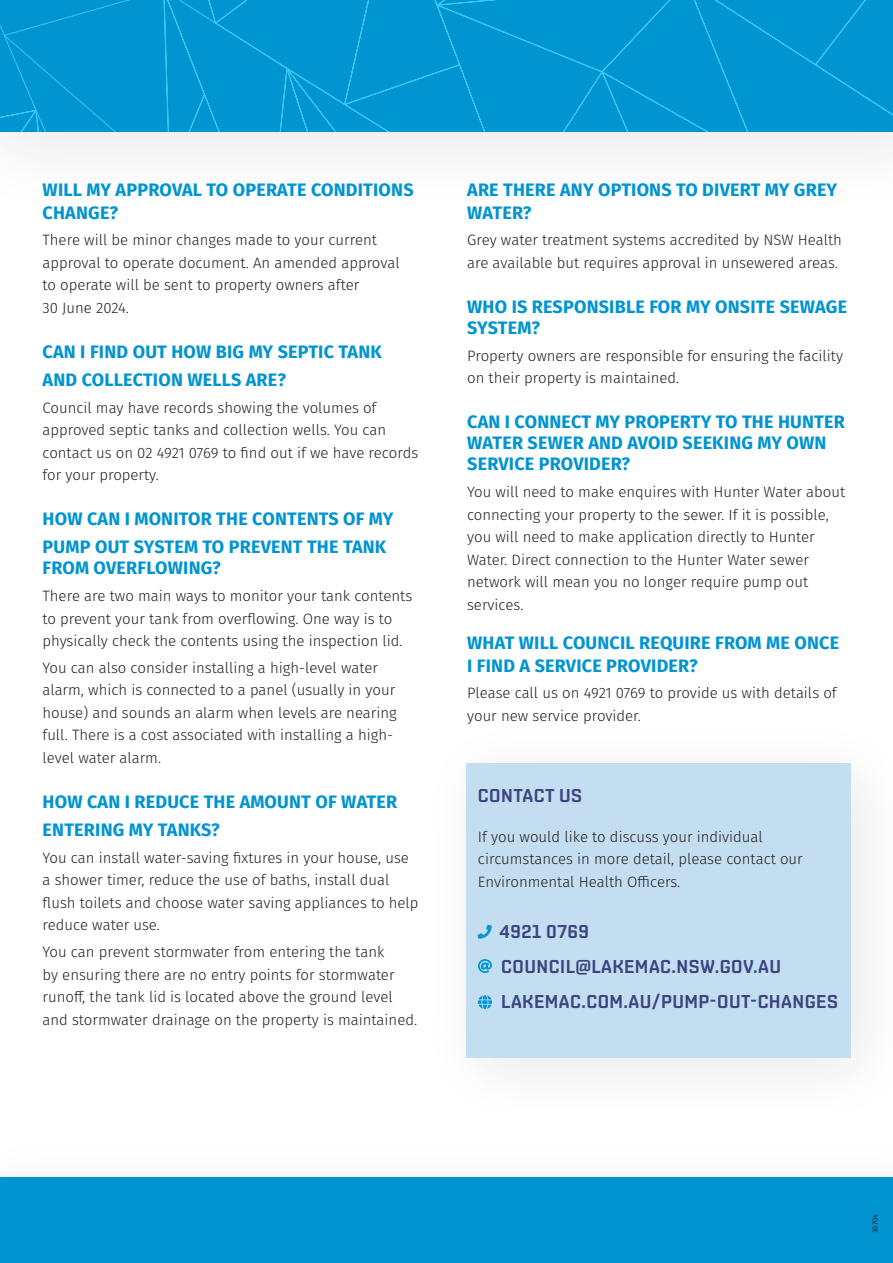
<style>
.page{position:relative;width:893px;height:1263px;background:#fff}
.page>*{position:absolute;margin:0;border:0;box-sizing:border-box;transform-origin:0 0}
.CITY_BRAND_PLAIN_PARA{font:600 18.6px "Shentox";letter-spacing:.025em;color:#3d457f}
.CITY_BRAND_PLAIN_PARA-2{font:700 18px/22.5px "Fira Sans";letter-spacing:.01em;color:#0094d1}
.CITY_BRAND_PLAIN_PARA-3{font:300 15px/22.5px "Fira Sans";color:#231f20}
.t1{font:7.5px "Fira Sans";letter-spacing:-.005em;color:#231f20}
.s1{color:#0094d1}
</style>
<div class="page">
<div style="left:0;top:1178px;width:893px;height:85px;background:#0094d1"></div>
<div style="left:0;top:0;width:893px;height:221px;background:#fbfbfb"></div>
<div style="left:0;top:0;width:893px;height:132px;background:#0094d1"></div>
<div style="left:466px;top:763px;width:384px;height:294px;background:#c3def1"></div>
<svg style="left:478px;top:959px;width:14px;height:14px"></svg>
<svg style="left:478px;top:995px;width:14px;height:14px"></svg>
<p class="CITY_BRAND_PLAIN_PARA-2" style="left:43px;top:177px;width:373px">WILL MY APPROVAL TO OPERATE CONDITIONS<br>CHANGE?</p>
<p class="CITY_BRAND_PLAIN_PARA-3" style="left:43px;top:229px;width:359px">There will be minor changes made to your current approval to operate document. An amended approval to operate will be sent to property owners after<br>30 June 2024.</p>
<p class="CITY_BRAND_PLAIN_PARA-2" style="left:43px;top:336px;width:341px;line-height:28px">CAN I FIND OUT HOW BIG MY SEPTIC TANK<br>AND COLLECTION WELLS ARE?</p>
<p class="CITY_BRAND_PLAIN_PARA-3" style="left:43px;top:396px;width:377px">Council may have records showing the volumes of approved septic tanks and collection wells. You can contact us on 02 4921 0769 to find out if we have records for your property.</p>
<p class="CITY_BRAND_PLAIN_PARA-2" style="left:43px;top:504px;width:352px;line-height:28px">HOW CAN I MONITOR THE CONTENTS OF MY<br>PUMP OUT SYSTEM TO PREVENT THE TANK</p>
<p class="CITY_BRAND_PLAIN_PARA-2" style="left:43px;top:556px;width:180px">FROM OVERFLOWING?</p>
<p class="CITY_BRAND_PLAIN_PARA-3" style="left:43px;top:585px;width:371px">There are two main ways to monitor your tank contents to prevent your tank from overflowing. One way is to physically check the contents using the inspection lid.</p>
<p class="CITY_BRAND_PLAIN_PARA-3" style="left:43px;top:656px;width:356px">You can also consider installing a high-level water alarm, which is connected to a panel (usually in your house) and sounds an alarm when levels are nearing full. There is a cost associated with installing a high&shy;level water alarm.</p>
<p class="CITY_BRAND_PLAIN_PARA-2" style="left:43px;top:786px;width:356px;line-height:28px">HOW CAN I REDUCE THE AMOUNT OF WATER<br>ENTERING MY TANKS?</p>
<p class="CITY_BRAND_PLAIN_PARA-3" style="left:43px;top:846px;width:377px">You can install water-saving fixtures in your house, use a shower timer, reduce the use of baths, install dual flush toilets and choose water saving appliances to help reduce water use.</p>
<p class="CITY_BRAND_PLAIN_PARA-3" style="left:43px;top:940px;width:376px">You can prevent stormwater from entering the tank<br>by ensuring there are no entry points for stormwater runoff, the tank lid is located above the ground level and stormwater drainage on the property is maintained.</p>
<p class="CITY_BRAND_PLAIN_PARA-2" style="left:467px;top:177px;width:372px">ARE THERE ANY OPTIONS TO DIVERT MY GREY<br>WATER?</p>
<p class="CITY_BRAND_PLAIN_PARA-3" style="left:467px;top:229px;width:376px">Grey water treatment systems accredited by NSW Health are available but requires approval in unsewered areas.</p>
<p class="CITY_BRAND_PLAIN_PARA-2" style="left:467px;top:295px;width:381px;line-height:21px">WHO IS RESPONSIBLE FOR MY ONSITE SEWAGE<br>SYSTEM?</p>
<p class="CITY_BRAND_PLAIN_PARA-3" style="left:467px;top:344px;width:377px">Property owners are responsible for ensuring the facility on their property is maintained.</p>
<p class="CITY_BRAND_PLAIN_PARA-2" style="left:467px;top:410px;width:379px;line-height:21px">CAN I CONNECT MY PROPERTY TO THE HUNTER<br>WATER SEWER AND AVOID SEEKING MY OWN<br>SERVICE PROVIDER?</p>
<p class="CITY_BRAND_PLAIN_PARA-3" style="left:467px;top:480px;width:380px">You will need to make enquires with Hunter Water about connecting your property to the sewer. If it is possible, you will need to make application directly to Hunter Water. Direct connection to the Hunter Water sewer network will mean you no longer require pump out services.</p>
<p class="CITY_BRAND_PLAIN_PARA-2" style="left:467px;top:630px;width:373px">WHAT WILL COUNCIL REQUIRE FROM ME ONCE<br>I FIND A SERVICE PROVIDER?</p>
<p class="CITY_BRAND_PLAIN_PARA-3" style="left:467px;top:682px;width:371px">Please call us on 4921 0769 to provide us with details of your new service provider.</p>
<p class="CITY_BRAND_PLAIN_PARA" style="left:478px;top:785px;width:106px">CONTACT US</p>
<p class="CITY_BRAND_PLAIN_PARA-3" style="left:478px;top:825px;width:326px">If you would like to discuss your individual circumstances in more detail, please contact our<br>Environmental Health Officers.</p>
<p class="CITY_BRAND_PLAIN_PARA" style="left:478px;top:921px;width:112px"><span class="s1">□■</span> 4921 0769</p>
<p class="CITY_BRAND_PLAIN_PARA" style="left:501px;top:955px;width:281px">COUNCIL@LAKEMAC.NSW.GOV.AU</p>
<p class="CITY_BRAND_PLAIN_PARA" style="left:501px;top:990px;width:338px">LAKEMAC.COM.AU/PUMP-OUT-CHANGES</p>
<p class="t1" style="left:870px;top:1233px;width:21px;rotate:-90deg">30704</p>
</div>
